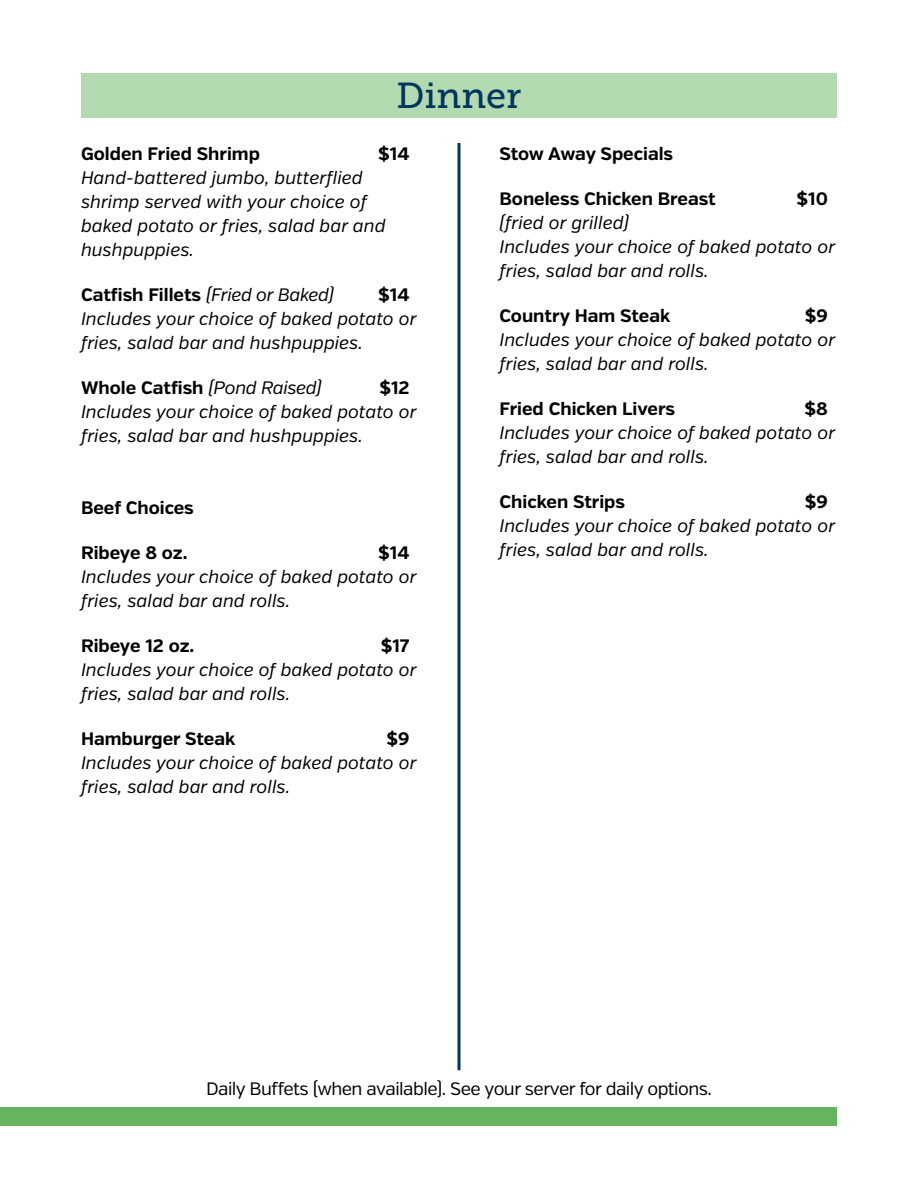
<style>
.page{position:relative;width:918px;height:1188px;background:#fff}
.page>*{position:absolute;margin:0;border:0;box-sizing:border-box;transform-origin:0 0}
.t1{font:36px "Museo Slab 500";color:#00355f}
.t2{font:italic 18px/24px "Verb";color:#000}
.t3{font:700 18px "Verb";color:#000}
.t4{font:18px "Verb";letter-spacing:-.03em;color:#000}
.s1{font-weight:400;font-style:italic}
</style>
<div class="page">
<div style="left:81px;top:73px;width:756px;height:45px;background:#b2d9b0"></div>
<hr style="left:458px;top:143px;width:2px;height:927px;background:#00355f">
<div style="left:0;top:1107px;width:837px;height:19px;background:#66b360"></div>
<h1 class="t1" style="left:397px;top:76px;width:126px">Dinner</h1>
<p class="t3" style="left:81px;top:143px;width:180px">Golden Fried Shrimp</p>
<p class="t3" style="left:378px;top:143px;width:33px">$14</p>
<p class="t2" style="left:81px;top:166px;width:306px">Hand-battered jumbo, butterflied shrimp served with your choice of baked potato or fries, salad bar and hushpuppies.</p>
<p class="t3" style="left:81px;top:284px;width:255px">Catfish Fillets <span class="s1">(Fried or Baked)</span></p>
<p class="t3" style="left:378px;top:284px;width:33px">$14</p>
<p class="t2" style="left:81px;top:307px;width:337px">Includes your choice of baked potato or fries, salad bar and hushpuppies.</p>
<p class="t3" style="left:81px;top:377px;width:242px">Whole Catfish <span class="s1">(Pond Raised)</span></p>
<p class="t3" style="left:379px;top:377px;width:32px">$12</p>
<p class="t2" style="left:81px;top:400px;width:337px">Includes your choice of baked potato or fries, salad bar and hushpuppies.</p>
<p class="t3" style="left:81px;top:497px;width:114px">Beef Choices</p>
<p class="t3" style="left:81px;top:542px;width:108px">Ribeye 8 oz.</p>
<p class="t3" style="left:378px;top:542px;width:33px">$14</p>
<p class="t2" style="left:81px;top:565px;width:337px">Includes your choice of baked potato or fries, salad bar and rolls.</p>
<p class="t3" style="left:81px;top:635px;width:115px">Ribeye 12 oz.</p>
<p class="t3" style="left:381px;top:635px;width:30px">$17</p>
<p class="t2" style="left:81px;top:658px;width:337px">Includes your choice of baked potato or fries, salad bar and rolls.</p>
<p class="t3" style="left:81px;top:728px;width:156px">Hamburger Steak</p>
<p class="t3" style="left:386px;top:728px;width:25px">$9</p>
<p class="t2" style="left:81px;top:751px;width:337px">Includes your choice of baked potato or fries, salad bar and rolls.</p>
<p class="t3" style="left:499px;top:143px;width:175px">Stow Away Specials</p>
<p class="t3" style="left:499px;top:188px;width:218px">Boneless Chicken Breast</p>
<p class="t3" style="left:797px;top:188px;width:33px">$10</p>
<p class="t2" style="left:499px;top:211px;width:337px">(fried or grilled)<br>Includes your choice of baked potato or fries, salad bar and rolls.</p>
<p class="t3" style="left:499px;top:305px;width:172px">Country Ham Steak</p>
<p class="t3" style="left:805px;top:305px;width:25px">$9</p>
<p class="t2" style="left:499px;top:328px;width:337px">Includes your choice of baked potato or fries, salad bar and rolls.</p>
<p class="t3" style="left:499px;top:398px;width:177px">Fried Chicken Livers</p>
<p class="t3" style="left:805px;top:398px;width:25px">$8</p>
<p class="t2" style="left:499px;top:421px;width:337px">Includes your choice of baked potato or fries, salad bar and rolls.</p>
<p class="t3" style="left:499px;top:491px;width:127px">Chicken Strips</p>
<p class="t3" style="left:805px;top:491px;width:25px">$9</p>
<p class="t2" style="left:499px;top:514px;width:337px">Includes your choice of baked potato or fries, salad bar and rolls.</p>
<p class="t4" style="left:206px;top:1078px;width:507px">Daily Buffets (when available). See your server for daily options.</p>
</div>
